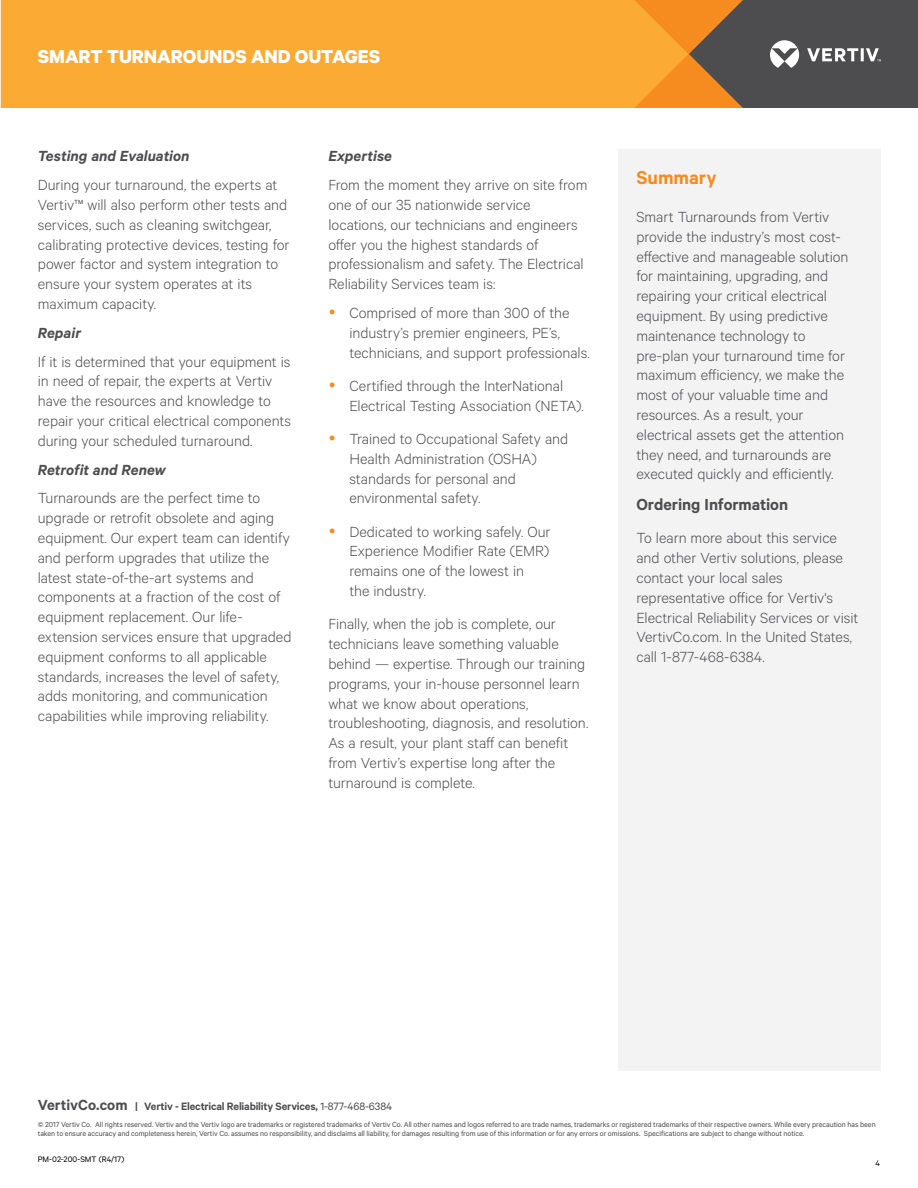
<style>
.page{position:relative;width:918px;height:1188px;background:#fff}
.page>*{position:absolute;margin:0;border:0;box-sizing:border-box;transform-origin:0 0}
.t1{font:700 21px "Calibre";color:#fff}
.t2{font:600 21px "Calibre";color:#f68b1f}
.t3{font:600 18px "Calibre";letter-spacing:-.005em;color:#4d4d4f}
.t4{font:300 16.5px/19.8px "Calibre";color:#4d4d4f}
.t5{font:italic 600 16.5px "Calibre";color:#4d4d4f}
.t6{font:600 12px "Calibre";letter-spacing:-.015em;color:#4d4d4f}
.t7{font:9px "Calibre";color:#000}
.t8{font:8.25px/9.8px "Calibre";letter-spacing:-.01em;color:#4d4d4f}
.s1{font-size:16.5px}
.s2{font-weight:400}
</style>
<div class="page">
<div style="left:1px;top:0;width:634px;height:108px;background:#fbaa34"></div>
<svg style="left:635px;top:0;width:283px;height:108px;background:#836648"></svg>
<div style="left:618px;top:149px;width:263px;height:922px;background:#f3f3f4"></div>
<p class="t1" style="left:38px;top:43px;width:344px">SMART TURNAROUNDS AND OUTAGES</p>
<p class="t5" style="left:38px;top:146px;width:153px">Testing and Evaluation</p>
<p class="t4" style="left:38px;top:174px;width:253px">During your turnaround, the experts at Vertiv™ will also perform other tests and services, such as cleaning switchgear, calibrating protective devices, testing for power factor and system integration to ensure your system operates at its maximum capacity.</p>
<p class="t5" style="left:38px;top:323px;width:45px">Repair</p>
<p class="t4" style="left:38px;top:351px;width:255px">If it is determined that your equipment is in need of repair, the experts at Vertiv have the resources and knowledge to repair your critical electrical components during your scheduled turnaround.</p>
<p class="t5" style="left:38px;top:460px;width:130px">Retrofit and Renew</p>
<p class="t4" style="left:38px;top:488px;width:255px">Turnarounds are the perfect time to upgrade or retrofit obsolete and aging equipment. Our expert team can identify and perform upgrades that utilize the latest state-of-the-art systems and components at a fraction of the cost of equipment replacement. Our life&shy;extension services ensure that upgraded equipment conforms to all applicable standards, increases the level of safety, adds monitoring, and communication capabilities while improving reliability.</p>
<p class="t5" style="left:328px;top:146px;width:65px">Expertise</p>
<p class="t4" style="left:328px;top:174px;width:261px">From the moment they arrive on site from one of our 35 nationwide service locations, our technicians and engineers offer you the highest standards of professionalism and safety. The Electrical Reliability Services team is:</p>
<p class="t4" style="left:349px;top:302px;width:242px">Comprised of more than 300 of the industry’s premier engineers, PE’s, technicians, and support professionals.</p>
<p class="t4" style="left:349px;top:375px;width:236px">Certified through the InterNational<br>Electrical Testing Association (NETA).</p>
<p class="t4" style="left:349px;top:428px;width:220px">Trained to Occupational Safety and<br>Health Administration (OSHA) standards for personal and environmental safety.</p>
<p class="t4" style="left:349px;top:521px;width:203px">Dedicated to working safely. Our<br>Experience Modifier Rate (EMR) remains one of the lowest in<br>the industry.</p>
<p class="t4" style="left:328px;top:614px;width:262px">Finally, when the job is complete, our technicians leave something valuable behind — expertise. Through our training programs, your in-house personnel learn what we know about operations, troubleshooting, diagnosis, and resolution.<br>As a result, your plant staff can benefit from Vertiv’s expertise long after the turnaround is complete.</p>
<p class="t2" style="left:636px;top:165px;width:82px">Summary</p>
<p class="t4" style="left:636px;top:206px;width:214px">Smart Turnarounds from Vertiv provide the industry’s most cost&shy;effective and manageable solution for maintaining, upgrading, and repairing your critical electrical equipment. By using predictive maintenance technology to pre-plan your turnaround time for maximum efficiency, we make the most of your valuable time and resources. As a result, your electrical assets get the attention they need, and turnarounds are executed quickly and efficiently.</p>
<p class="t3" style="left:636px;top:494px;width:153px">Ordering Information</p>
<p class="t4" style="left:636px;top:528px;width:224px">To learn more about this service and other Vertiv solutions, please contact your local sales representative office for Vertiv's<br>Electrical Reliability Services or visit<br>VertivCo.com. In the United States, call 1-877-468-6384.</p>
<p class="t6" style="left:38px;top:1099px;width:356px"><span class="s1">VertivCo.com</span> | Vertiv - Electrical Reliability Services, <span class="s2">1-877-468-6384</span></p>
<p class="t8" style="left:38px;top:1119px;width:839px">© 2017 Vertiv Co. All rights reserved. Vertiv and the Vertiv logo are trademarks or registered trademarks of Vertiv Co. All other names and logos referred to are trade names, trademarks or registered trademarks of their respective owners. While every precaution has been taken to ensure accuracy and completeness herein, Vertiv Co. assumes no responsibility, and disclaims all liability, for damages resulting from use of this information or for any errors or omissions. Specifications are subject to change without notice.</p>
<p class="t7" style="left:38px;top:1154px;width:88px">PM-02-200-SMT (R4/17)</p>
<p class="t7" style="left:876px;top:1158px;width:6px">4</p>
</div>
